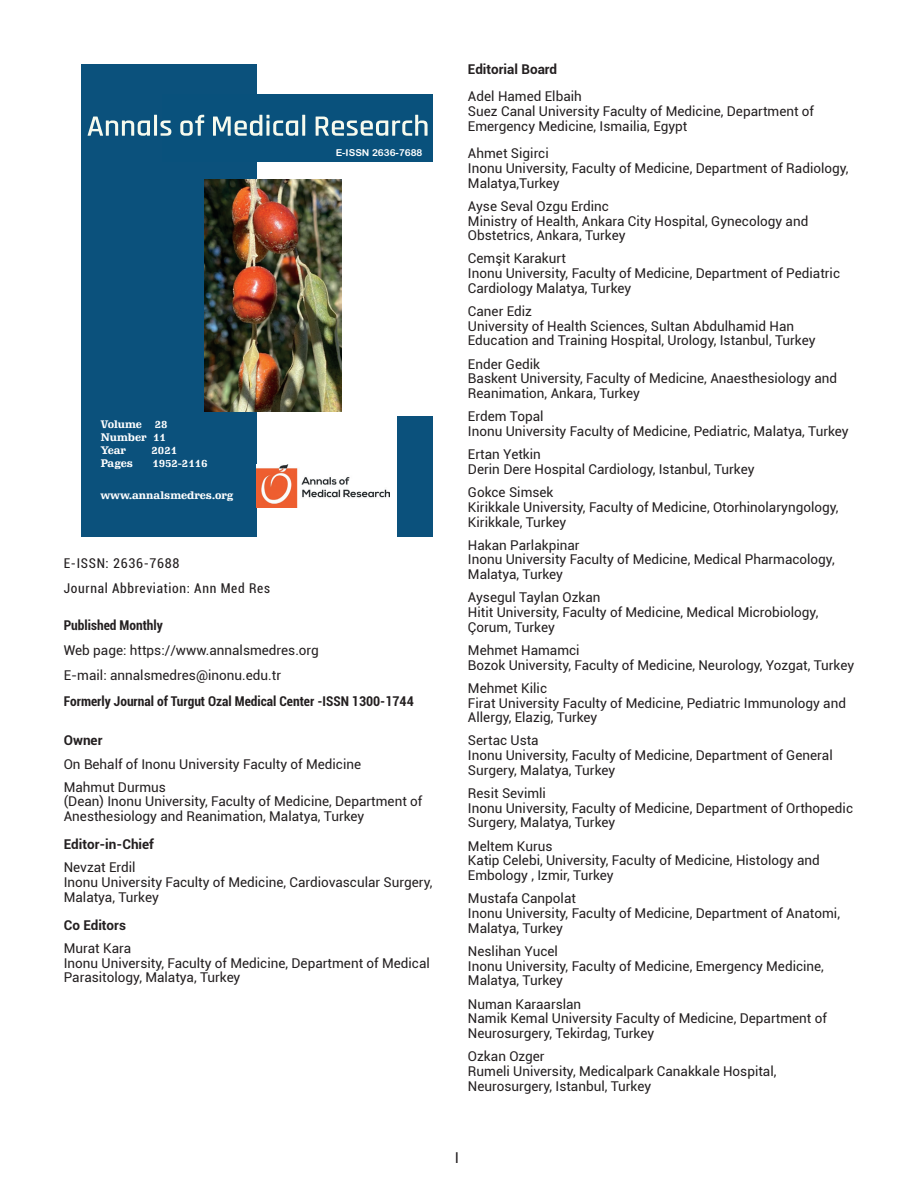
<style>
.page{position:relative;width:918px;height:1188px;background:#fff}
.page>*{position:absolute;margin:0;border:0;box-sizing:border-box;transform-origin:0 0}
.t1{font:15px "Roboto";color:#231f20}
.t2{font:13.5px/14.7px "Roboto";color:#231f20}
.t3{font:700 condensed 13.5px "Roboto";color:#231f20}
.t4{font:condensed 13.5px/24.8px "Roboto";letter-spacing:.05em;color:#231f20}
.t5{font:700 13.5px "Roboto";color:#231f20}
.t6{font:700 10.65px/12.9px "Schadow BT";color:#fff;scale:1.04 1}
.t7{font:9.6px "Arial Rounded MT Bold";color:#fff;scale:1.04 1}
</style>
<div class="page">
<div style="left:81px;top:64px;width:176px;height:473px;background:#0b517c"></div>
<div style="left:398px;top:416px;width:35px;height:121px;background:#0b517c"></div>
<div style="left:163px;top:94px;width:270px;height:67px;background:#09517c"></div>
<svg style="left:88px;top:117px;width:62px;height:19px"></svg>
<hr style="left:154px;top:115px;width:3px;height:21px;background:#f6faee">
<svg style="left:160px;top:120px;width:11px;height:16px"></svg>
<svg style="left:180px;top:115px;width:24px;height:21px"></svg>
<svg style="left:213px;top:115px;width:85px;height:21px"></svg>
<hr style="left:302px;top:115px;width:3px;height:21px;background:#f6faee">
<svg style="left:316px;top:115px;width:112px;height:21px"></svg>
<img style="left:257px;top:464px;width:132px;height:43px">
<img style="left:205px;top:179px;width:137px;height:232px">
<p class="t7" style="left:336px;top:147px;width:85px">E-ISSN 2636-7688</p>
<p class="t6" style="left:101px;top:418px;width:66px">Volume 28<br>Number 11<br>Year</p>
<p class="t6" style="left:152px;top:444px;width:26px">2021</p>
<p class="t6" style="left:101px;top:457px;width:33px">Pages</p>
<p class="t6" style="left:152px;top:457px;width:54px">1952-2116</p>
<p class="t6" style="left:100px;top:489px;width:129px">www.annalsmedres.org</p>
<p class="t4" style="left:64px;top:550px;width:208px">E-ISSN: 2636-7688<br>Journal Abbreviation: Ann Med Res</p>
<p class="t3" style="left:64px;top:616px;width:101px">Published Monthly</p>
<p class="t2" style="left:64px;top:637px;width:257px;line-height:24.8px">Web page: https://www.annalsmedres.org<br>E-mail: annalsmedres@inonu.edu.tr</p>
<p class="t3" style="left:64px;top:692px;width:352px">Formerly Journal of Turgut Ozal Medical Center -ISSN 1300-1744</p>
<p class="t5" style="left:64px;top:731px;width:40px">Owner</p>
<p class="t2" style="left:64px;top:752px;width:299px;line-height:23.2px">On Behalf of Inonu University Faculty of Medicine<br>Mahmut Durmus</p>
<p class="t2" style="left:64px;top:794px;width:360px">(Dean) Inonu University, Faculty of Medicine, Department of<br>Anesthesiology and Reanimation, Malatya, Turkey</p>
<p class="t5" style="left:64px;top:835px;width:92px">Editor-in-Chief</p>
<p class="t2" style="left:64px;top:860px;width:370px">Nevzat Erdil<br>Inonu University Faculty of Medicine, Cardiovascular Surgery,<br>Malatya, Turkey</p>
<p class="t5" style="left:64px;top:916px;width:64px">Co Editors</p>
<p class="t2" style="left:64px;top:940px;width:368px">Murat Kara<br>Inonu University, Faculty of Medicine, Department of Medical<br>Parasitology, Malatya, Turkey</p>
<p class="t5" style="left:468px;top:60px;width:91px">Editorial Board</p>
<p class="t2" style="left:468px;top:89px;width:348px">Adel Hamed Elbaih<br>Suez Canal University Faculty of Medicine, Department of<br>Emergency Medicine, Ismailia, Egypt</p>
<p class="t2" style="left:468px;top:146px;width:382px">Ahmet Sigirci<br>Inonu University, Faculty of Medicine, Department of Radiology,<br>Malatya,Turkey</p>
<p class="t2" style="left:468px;top:198px;width:342px">Ayse Seval Ozgu Erdinc<br>Ministry of Health, Ankara City Hospital, Gynecology and<br>Obstetrics, Ankara, Turkey</p>
<p class="t2" style="left:468px;top:251px;width:374px">Cemşit Karakurt<br>Inonu University, Faculty of Medicine, Department of Pediatric<br>Cardiology Malatya, Turkey</p>
<p class="t2" style="left:468px;top:303px;width:349px">Caner Ediz<br>University of Health Sciences, Sultan Abdulhamid Han<br>Education and Training Hospital, Urology, Istanbul, Turkey</p>
<p class="t2" style="left:468px;top:356px;width:371px">Ender Gedik<br>Baskent University, Faculty of Medicine, Anaesthesiology and<br>Reanimation, Ankara, Turkey</p>
<p class="t2" style="left:468px;top:409px;width:382px">Erdem Topal<br>Inonu University Faculty of Medicine, Pediatric, Malatya, Turkey</p>
<p class="t2" style="left:468px;top:447px;width:288px">Ertan Yetkin<br>Derin Dere Hospital Cardiology, Istanbul, Turkey</p>
<p class="t2" style="left:468px;top:484px;width:372px">Gokce Simsek<br>Kirikkale University, Faculty of Medicine, Otorhinolaryngology,<br>Kirikkale, Turkey</p>
<p class="t2" style="left:468px;top:537px;width:368px">Hakan Parlakpinar<br>Inonu University Faculty of Medicine, Medical Pharmacology,<br>Malatya, Turkey</p>
<p class="t2" style="left:468px;top:590px;width:352px">Aysegul Taylan Ozkan<br>Hitit University, Faculty of Medicine, Medical Microbiology,<br>Çorum, Turkey</p>
<p class="t2" style="left:468px;top:642px;width:388px">Mehmet Hamamci<br>Bozok University, Faculty of Medicine, Neurology, Yozgat, Turkey</p>
<p class="t2" style="left:468px;top:680px;width:380px">Mehmet Kilic<br>Firat University Faculty of Medicine, Pediatric Immunology and<br>Allergy, Elazig, Turkey</p>
<p class="t2" style="left:468px;top:733px;width:366px">Sertac Usta<br>Inonu University, Faculty of Medicine, Department of General<br>Surgery, Malatya, Turkey</p>
<p class="t2" style="left:468px;top:785px;width:387px">Resit Sevimli<br>Inonu University, Faculty of Medicine, Department of Orthopedic<br>Surgery, Malatya, Turkey</p>
<p class="t2" style="left:468px;top:838px;width:353px">Meltem Kurus<br>Katip Celebi, University, Faculty of Medicine, Histology and<br>Embology , Izmir, Turkey</p>
<p class="t2" style="left:468px;top:891px;width:374px">Mustafa Canpolat<br>Inonu University, Faculty of Medicine, Department of Anatomi,<br>Malatya, Turkey</p>
<p class="t2" style="left:468px;top:943px;width:357px">Neslihan Yucel<br>Inonu University, Faculty of Medicine, Emergency Medicine,<br>Malatya, Turkey</p>
<p class="t2" style="left:468px;top:996px;width:361px">Numan Karaarslan<br>Namik Kemal University Faculty of Medicine, Department of<br>Neurosurgery, Tekirdag, Turkey</p>
<p class="t2" style="left:468px;top:1048px;width:310px">Ozkan Ozger<br>Rumeli University, Medicalpark Canakkale Hospital,<br>Neurosurgery, Istanbul, Turkey</p>
<p class="t1" style="left:455px;top:1147px;width:6px">I</p>
</div>
